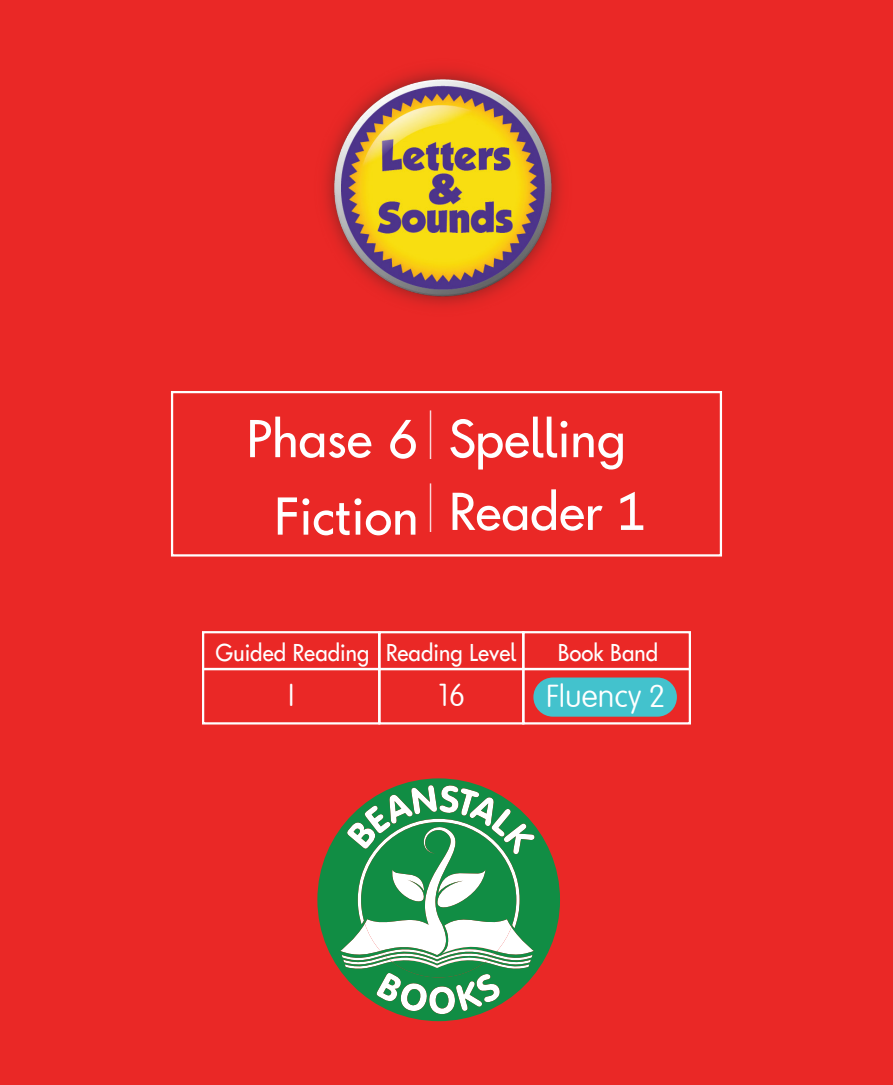
<style>
.page{position:relative;width:893px;height:1085px;background:#fff}
.page>*{position:absolute;margin:0;border:0;box-sizing:border-box;transform-origin:0 0}
.Back_Cover_-_divider{font:67.5px "Helvetica";color:#fff;scale:.2 1}
.Back_Cover_-_Cover_C{font:54px "Edufont A";color:#fff}
.Back_Cover_-_Cover_c{font:54px "Edufont A";color:#fff}
.t1{font:100 31.05px "VAG Rounded";color:#fff}
.t2{font:24.75px "Edufont A";color:#fff;scale:.94 1}
</style>
<div class="page">
<div style="left:0;top:0;width:893px;height:1084px;background:#ea2826"></div>
<div style="left:171px;top:391px;width:551px;height:165px;border:2px solid #fff"></div>
<svg style="left:317px;top:778px;width:243px;height:242px"></svg>
<svg style="left:340px;top:785px;width:195px;height:229px;background:#6ea478"></svg>
<img style="left:324px;top:69px;width:238px;height:238px">
<div style="left:533px;top:677px;width:144px;height:39px;background:#43c2cd;border-radius:20px"></div>
<div style="left:522px;top:667px;width:169px;height:57px;border:2px solid #fff"></div>
<div style="left:202px;top:631px;width:178px;height:39px;border:2px solid #fff"></div>
<div style="left:202px;top:667px;width:178px;height:57px;border:2px solid #fff"></div>
<div style="left:378px;top:631px;width:146px;height:39px;border:2px solid #fff"></div>
<div style="left:378px;top:667px;width:146px;height:57px;border:2px solid #fff"></div>
<div style="left:522px;top:631px;width:169px;height:39px;border:2px solid #fff"></div>
<p class="Back_Cover_-_Cover_c" style="left:247px;top:409px;width:173px">Phase 6</p>
<p class="Back_Cover_-_Cover_c" style="left:275px;top:486px;width:145px">Fiction</p>
<p class="Back_Cover_-_divider" style="left:429px;top:383px;width:19px">|</p>
<p class="Back_Cover_-_divider" style="left:429px;top:456px;width:19px">|</p>
<p class="Back_Cover_-_Cover_C" style="left:449px;top:409px;width:178px">Spelling</p>
<p class="Back_Cover_-_Cover_C" style="left:449px;top:481px;width:198px">Reader 1</p>
<p class="t2" style="left:216px;top:638px;width:165px">Guided Reading</p>
<p class="t2" style="left:386px;top:638px;width:140px">Reading Level</p>
<p class="t2" style="left:558px;top:638px;width:108px">Book Band</p>
<p class="t1" style="left:288px;top:677px;width:8px">I</p>
<p class="t1" style="left:438px;top:677px;width:29px">16</p>
<p class="t1" style="left:546px;top:678px;width:121px">Fluency 2</p>
</div>
